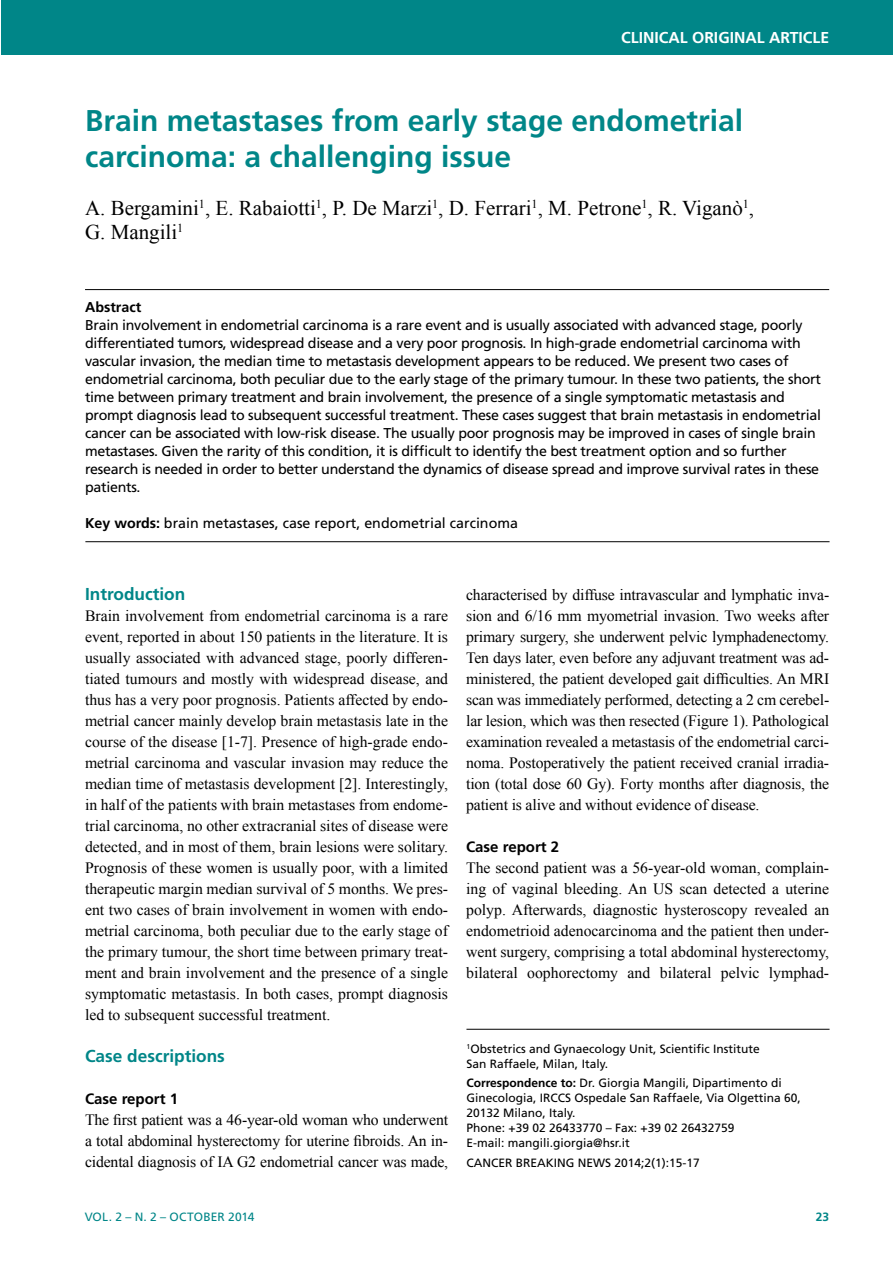
<style>
.page{position:relative;width:893px;height:1263px;background:#fff}
.page>*{position:absolute;margin:0;border:0;box-sizing:border-box;transform-origin:0 0}
.t1{font:700 30px/36px "Frutiger";color:#008688}
.t2{font:21px/24px "Times New Roman";color:#000}
.t3{font:700 17.25px "Frutiger";color:#008688}
.t4{font:15.75px/21px "Times New Roman";letter-spacing:-.005em;color:#000;text-align:justify}
.t5{font:700 15.75px "Frutiger";color:#fff}
.t6{font:700 15px "Frutiger";color:#000}
.t7{font:14.25px/18px "Frutiger";letter-spacing:-.02em;color:#000}
.t8{font:14.25px "Frutiger";color:#000}
.t9{font:700 14.25px "Frutiger";color:#000}
.t10{font:12px/15px "Frutiger";color:#000}
.t11{font:12px "Frutiger";letter-spacing:-.005em;color:#008688}
.t12{font:700 12px "Frutiger";color:#008688}
.s1{font-weight:700}
</style>
<div class="page">
<div style="left:1px;top:0;width:892px;height:55px;background:#008688"></div>
<hr style="left:85px;top:289px;width:744px;height:1px;background:#000">
<hr style="left:466px;top:1029px;width:363px;height:1px;background:#000">
<hr style="left:85px;top:541px;width:744px;height:1px;background:#000">
<p class="t5" style="left:621px;top:28px;width:18px">Clinic</p>
<p class="t5" style="left:668px;top:28px;width:45px">al origin</p>
<p class="t5" style="left:745px;top:28px;width:62px">al article</p>
<h1 class="t1" style="left:85px;top:102px;width:659px">Brain metastases from early stage endometrial carcinoma: a challenging issue</h1>
<h2 class="t2" style="left:85px;top:195px;width:671px">A. Bergamini<sup>1</sup>, E. Rabaiotti<sup>1</sup>, P. De Marzi<sup>1</sup>, D. Ferrari<sup>1</sup>, M. Petrone<sup>1</sup>, R. Viganò<sup>1</sup>,<br>G. Mangili<sup>1</sup></h2>
<p class="t9" style="left:85px;top:299px;width:58px">Abstract</p>
<p class="t7" style="left:85px;top:316px;width:737px">Brain involvement in endometrial carcinoma is a rare event and is usually associated with advanced stage, poorly differentiated tumors, widespread disease and a very poor prognosis. In high-grade endometrial carcinoma with vascular invasion, the median time to metastasis development appears to be reduced. We present two cases of endometrial carcinoma, both peculiar due to the early stage of the primary tumour. In these two patients, the short time between primary treatment and brain involvement, the presence of a single symptomatic metastasis and prompt diagnosis lead to subsequent successful treatment. These cases suggest that brain metastasis in endometrial cancer can be associated with low-risk disease. The usually poor prognosis may be improved in cases of single brain metastases. Given the rarity of this condition, it is difficult to identify the best treatment option and so further research is needed in order to better understand the dynamics of disease spread and improve survival rates in these patients.</p>
<p class="t8" style="left:85px;top:515px;width:434px"><span class="s1">Key words:</span> brain metastases, case report, endometrial carcinoma</p>
<p class="t3" style="left:85px;top:584px;width:102px">Introduction</p>
<p class="t4" style="left:85px;top:605px;width:365px">Brain involvement from endometrial carcinoma is a rare event, reported in about 150 patients in the literature. It is usually associated with advanced stage, poorly differen&shy;tiated tumours and mostly with widespread disease, and thus has a very poor prognosis. Patients affected by endo&shy;metrial cancer mainly develop brain metastasis late in the course of the disease [1-7]. Presence of high-grade endo&shy;metrial carcinoma and vascular invasion may reduce the median time of metastasis development [2]. Interestingly, in half of the patients with brain metastases from endome&shy;trial carcinoma, no other extracranial sites of disease were detected, and in most of them, brain lesions were solitary.<br>Prognosis of these women is usually poor, with a limited therapeutic margin median survival of 5 months. We pres&shy;ent two cases of brain involvement in women with endo&shy;metrial carcinoma, both peculiar due to the early stage of the primary tumour, the short time between primary treat&shy;ment and brain involvement and the presence of a single symptomatic metastasis. In both cases, prompt diagnosis led to subsequent successful treatment.</p>
<p class="t3" style="left:85px;top:1046px;width:141px">Case descriptions</p>
<p class="t6" style="left:85px;top:1090px;width:95px">Case report 1</p>
<p class="t4" style="left:85px;top:1109px;width:365px">The first patient was a 46-year-old woman who underwent a total abdominal hysterectomy for uterine fibroids. An in&shy;cidental diagnosis of IA G2 endometrial cancer was made,</p>
<p class="t4" style="left:466px;top:584px;width:365px">characterised by diffuse intravascular and lymphatic inva&shy;sion and 6/16 mm myometrial invasion. Two weeks after primary surgery, she underwent pelvic lymphadenectomy.<br>Ten days later, even before any adjuvant treatment was ad&shy;ministered, the patient developed gait difficulties. An MRI scan was immediately performed, detecting a 2 cm cerebel&shy;lar lesion, which was then resected (Figure 1). Pathological examination revealed a metastasis of the endometrial carci&shy;noma. Postoperatively the patient received cranial irradia&shy;tion (total dose 60 Gy). Forty months after diagnosis, the patient is alive and without evidence of disease.</p>
<p class="t6" style="left:466px;top:838px;width:95px">Case report 2</p>
<p class="t4" style="left:466px;top:857px;width:365px">The second patient was a 56-year-old woman, complain&shy;ing of vaginal bleeding. An US scan detected a uterine polyp. Afterwards, diagnostic hysteroscopy revealed an endometrioid adenocarcinoma and the patient then under&shy;went surgery, comprising a total abdominal hysterectomy, bilateral oophorectomy and bilateral pelvic lymphad-</p>
<p class="t10" style="left:466px;top:1041px;width:295px"><sup>1</sup>Obstetrics and Gynaecology Unit, Scientific Institute<br>San Raffaele, Milan, Italy.</p>
<p class="t10" style="left:466px;top:1076px;width:336px"><span class="s1">Correspondence to:</span> Dr. Giorgia Mangili, Dipartimento di Ginecologia, IRCCS Ospedale San Raffaele, Via Olgettina 60, 20132 Milano, Italy.<br>Phone: +39 02 26433770 – Fax: +39 02 26432759<br>E-mail: mangili.giorgia@hsr.it</p>
<p class="t10" style="left:466px;top:1155px;width:235px">CANCER BREAKING NEWS 2014;2(1):15-17</p>
<p class="t11" style="left:85px;top:1210px;width:118px">Vo l. 2 – N. 2 – octobe</p>
<p class="t11" style="left:218px;top:1210px;width:38px">r 2014</p>
<p class="t12" style="left:816px;top:1210px;width:15px">23</p>
</div>
